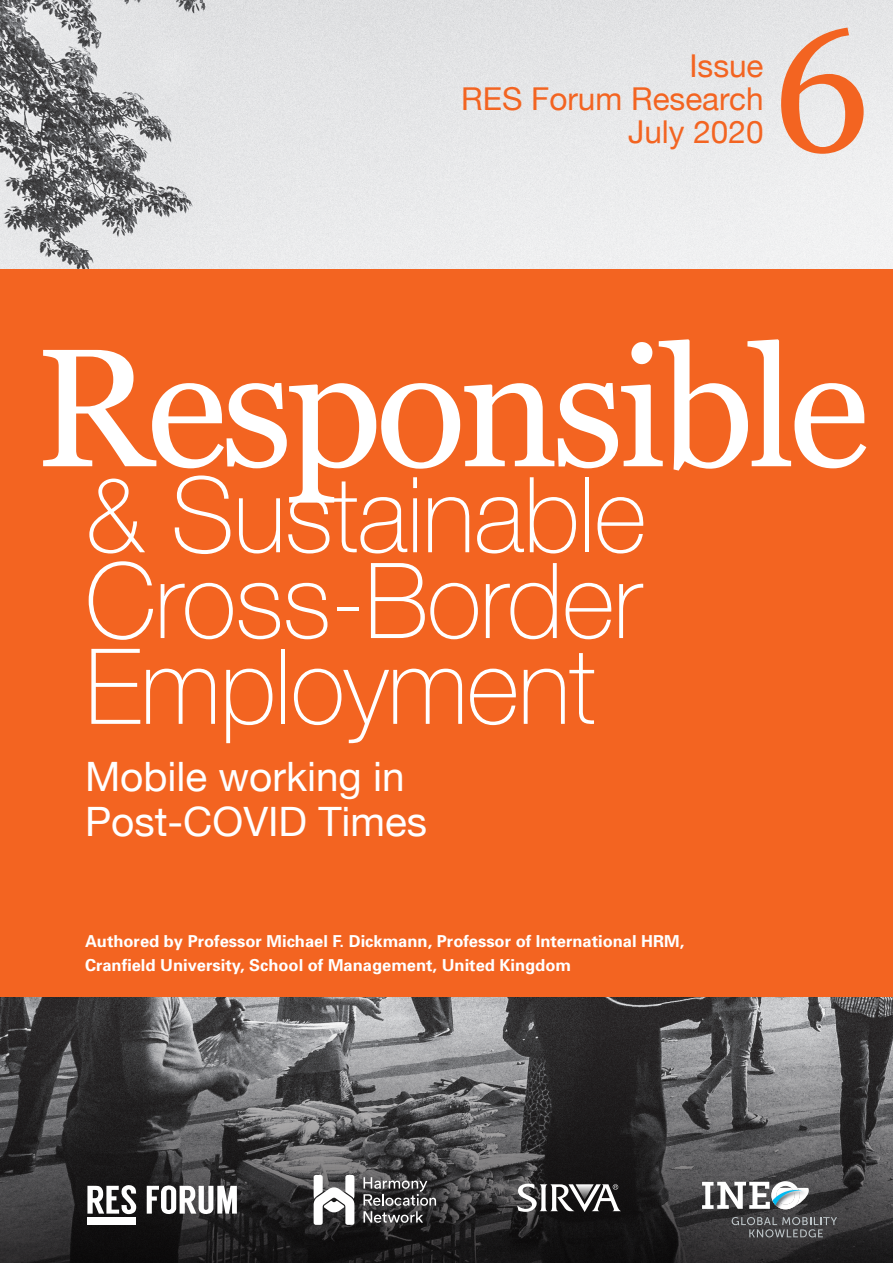
<style>
.page{position:relative;width:893px;height:1263px;background:#fff}
.page>*{position:absolute;margin:0;border:0;box-sizing:border-box;transform-origin:0 0}
.t1{font:173.85px "Georgia";color:#f36421}
.t2{font:167.85px "Georgia";letter-spacing:-.04em;color:#fff}
.t3{font:100 105px/85.8px "Helvetica Neue";letter-spacing:-.01em;color:#fff;text-align:justify;scale:.96 1}
.t4{font:40.5px/45px "Helvetica Neue";color:#fff}
.t5{font:31.5px/33px "Helvetica Neue";color:#f36421;text-align:right}
.t6{font:700 16.5px/24px "Univers";color:#fff}
</style>
<div class="page">
<img style="left:0;top:0;width:893px;height:269px">
<svg style="left:0;top:996px;width:893px;height:267px;background:#4b494b"></svg>
<div style="left:0;top:269px;width:893px;height:727px;background:#f36421"></div>
<div style="left:87px;top:1217px;width:49px;height:8px;background:#fff"></div>
<svg style="left:87px;top:1184px;width:50px;height:30px"></svg>
<svg style="left:147px;top:1184px;width:90px;height:31px"></svg>
<svg style="left:363px;top:1177px;width:73px;height:46px;background:#5d5c5d"></svg>
<svg style="left:314px;top:1175px;width:40px;height:50px"></svg>
<img style="left:803px;top:1188px;width:6px;height:20px">
<svg style="left:702px;top:1181px;width:101px;height:29px"></svg>
<svg style="left:732px;top:1217px;width:105px;height:20px;background:#595a5c"></svg>
<svg style="left:517px;top:1184px;width:104px;height:28px"></svg>
<h3 class="t5" style="left:461px;top:52px;width:304px">Issue<br>RES Forum Research<br>July 2020</h3>
<h1 class="t1" style="left:772px;top:-36px;width:100px">6</h1>
<h2 class="t2" style="left:35px;top:286px;width:836px">Responsible</h2>
<h3 class="t3" style="left:85px;top:472px;width:586px">&amp; Sustainable Cross-Border Employment</h3>
<h3 class="t4" style="left:85px;top:756px;width:344px">Mobile working in<br>Post-COVID Times</h3>
<p class="t6" style="left:85px;top:929px;width:601px">Authored by Professor Michael F. Dickmann, Professor of International HRM,<br>Cranfield University, School of Management, United Kingdom</p>
</div>
